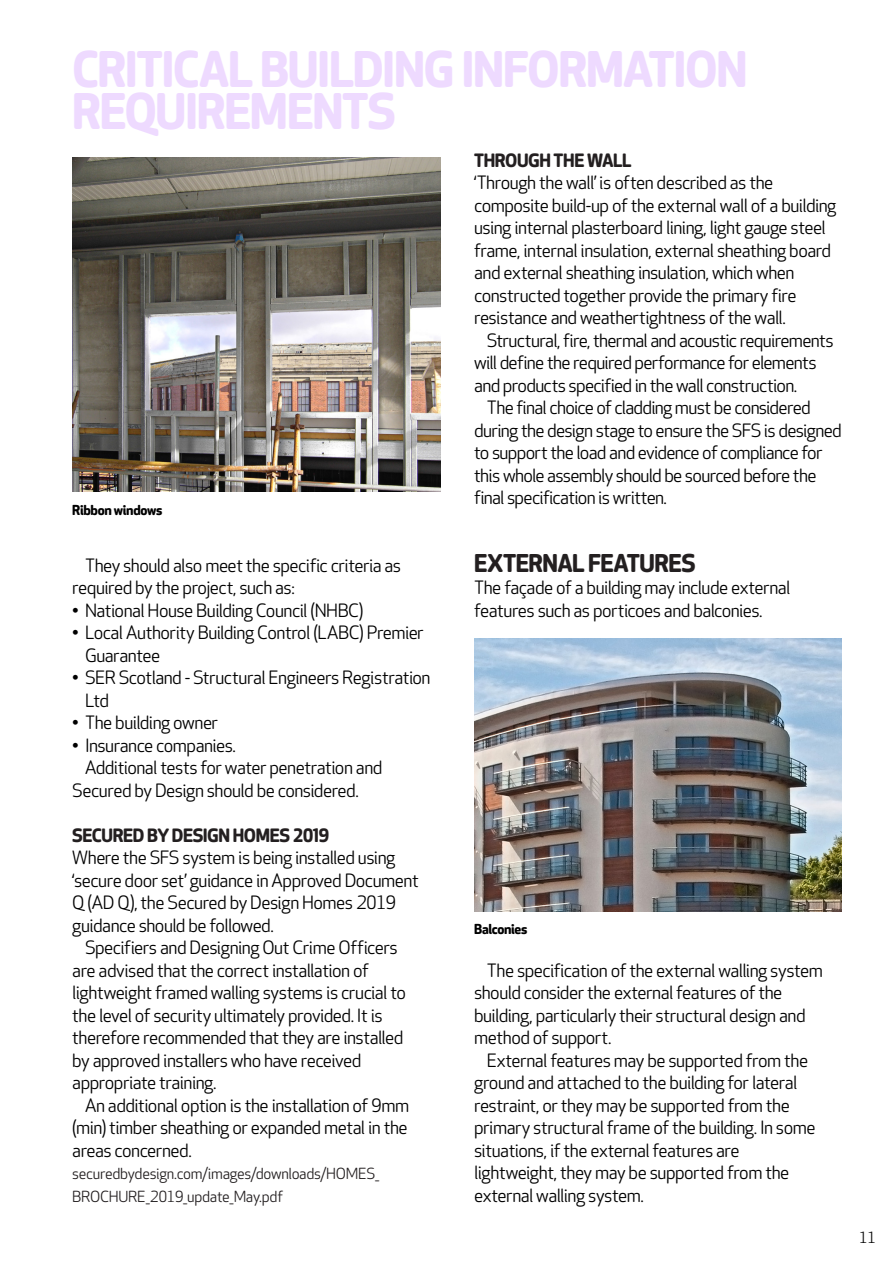
<style>
.page{position:relative;width:893px;height:1263px;background:#fff}
.page>*{position:absolute;margin:0;border:0;box-sizing:border-box;transform-origin:0 0}
.t1{font:700 48px/42px "Apex Rounded";letter-spacing:-.03em;color:#eedaff}
.t2{font:700 24px "Apex Rounded";letter-spacing:-.02em;color:#231f20}
.t3{font:18px/22.5px "Apex Rounded";letter-spacing:-.03em;color:#000}
.t4{font:700 18px "Apex Rounded";letter-spacing:-.025em;color:#231f20}
.t5{font:15px/22.5px "Apex Rounded";letter-spacing:-.02em;color:#231f20}
.t6{font:15px "Apex Rounded";color:#000}
.t7{font:700 13.5px "Apex Rounded";letter-spacing:-.025em;color:#000}
</style>
<div class="page">
<img style="left:72px;top:157px;width:368px;height:335px">
<img style="left:474px;top:639px;width:368px;height:272px">
<h1 class="t1" style="left:72px;top:50px;width:677px">CRITICAL BUILDING INFORMATION<br>REQUIREMENTS</h1>
<p class="t7" style="left:72px;top:502px;width:92px">Ribbon windows</p>
<p class="t3" style="left:72px;top:554px;width:330px;text-indent:13px">They should also meet the specific criteria as required by the project, such as:</p>
<p class="t3" style="left:72px;top:599px;width:293px">• National House Building Council (NHBC)</p>
<p class="t3" style="left:85px;top:622px;width:340px;text-indent:-13px">• Local Authority Building Control (LABC) Premier<br>Guarantee</p>
<p class="t3" style="left:85px;top:667px;width:347px;text-indent:-13px">• SER Scotland - Structural Engineers Registration<br>Ltd</p>
<p class="t3" style="left:72px;top:712px;width:147px">• The building owner</p>
<p class="t3" style="left:72px;top:734px;width:165px">• Insurance companies.</p>
<p class="t3" style="left:85px;top:757px;width:299px">Additional tests for water penetration and</p>
<p class="t3" style="left:72px;top:779px;width:288px">Secured by Design should be considered.</p>
<p class="t4" style="left:72px;top:824px;width:259px">SECURED BY DESIGN HOMES 2019</p>
<p class="t3" style="left:72px;top:847px;width:348px">Where the SFS system is being installed using ‘secure door set’ guidance in Approved Document Q (AD Q), the Secured by Design Homes 2019 guidance should be followed.</p>
<p class="t3" style="left:72px;top:937px;width:335px;text-indent:13px">Specifiers and Designing Out Crime Officers are advised that the correct installation of lightweight framed walling systems is crucial to the level of security ultimately provided. It is therefore recommended that they are installed by approved installers who have received appropriate training.</p>
<p class="t3" style="left:72px;top:1094px;width:339px;text-align:justify;text-indent:13px">An additional option is the installation of 9mm (min) timber sheathing or expanded metal in the areas concerned.</p>
<p class="t5" style="left:72px;top:1163px;width:309px">securedbydesign.com/images/downloads/HOMES_<br>BROCHURE_2019_update_May.pdf</p>
<p class="t4" style="left:474px;top:149px;width:159px">THROUGH THE WALL</p>
<p class="t3" style="left:474px;top:172px;width:364px">‘Through the wall’ is often described as the composite build-up of the external wall of a building using internal plasterboard lining, light gauge steel frame, internal insulation, external sheathing board and external sheathing insulation, which when constructed together provide the primary fire resistance and weathertightness of the wall.</p>
<p class="t3" style="left:474px;top:329px;width:361px;text-indent:13px">Structural, fire, thermal and acoustic requirements will define the required performance for elements and products specified in the wall construction.</p>
<p class="t3" style="left:474px;top:397px;width:369px;text-indent:13px">The final choice of cladding must be considered during the design stage to ensure the SFS is designed to support the load and evidence of compliance for this whole assembly should be sourced before the final specification is written.</p>
<h2 class="t2" style="left:474px;top:549px;width:223px">EXTERNAL FEATURES</h2>
<p class="t3" style="left:474px;top:577px;width:318px">The façade of a building may include external features such as porticoes and balconies.</p>
<p class="t7" style="left:474px;top:921px;width:55px">Balconies</p>
<p class="t3" style="left:474px;top:959px;width:350px;text-indent:13px">The specification of the external walling system should consider the external features of the building, particularly their structural design and method of support.</p>
<p class="t3" style="left:474px;top:1049px;width:343px;text-indent:13px">External features may be supported from the ground and attached to the building for lateral restraint, or they may be supported from the primary structural frame of the building. In some situations, if the external features are lightweight, they may be supported from the external walling system.</p>
<p class="t6" style="left:859px;top:1229px;width:19px">11</p>
</div>
